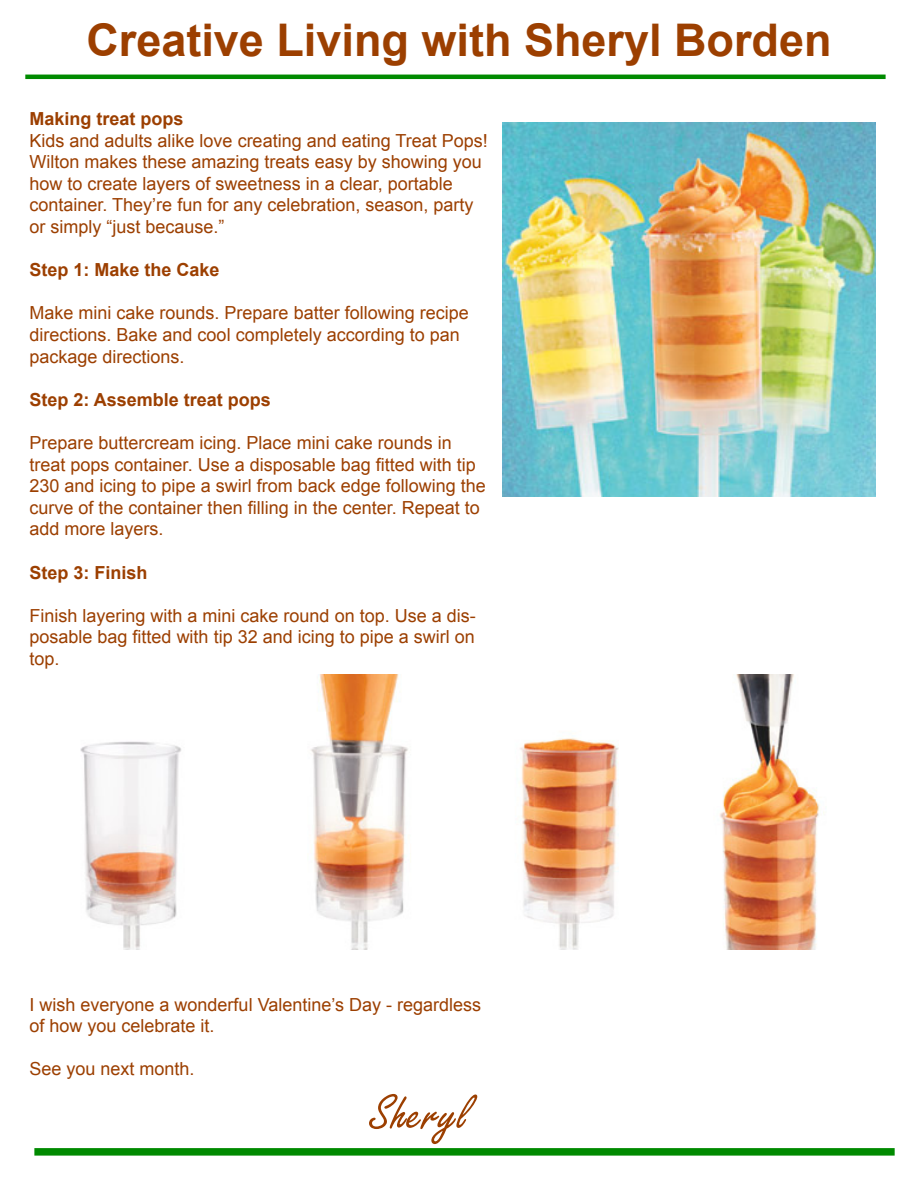
<style>
.page{position:relative;width:918px;height:1188px;background:#fff}
.page>*{position:absolute;margin:0;border:0;box-sizing:border-box;transform-origin:0 0}
.t1{font:54px "Freestyle Script";color:#9c3f00}
.t2{font:700 45px "Arial";color:#9c3f00}
.t3{font:18px/21.6px "Arial";color:#9c3f00}
.t4{font:700 18px "Arial";color:#9c3f00}
</style>
<div class="page">
<hr style="left:25px;top:75px;width:861px;height:4px;background:#008a00">
<div style="left:34px;top:1148px;width:861px;height:8px;background:#008a00"></div>
<img style="left:502px;top:122px;width:374px;height:374px">
<img style="left:80px;top:674px;width:744px;height:276px">
<p class="t2" style="left:86px;top:10px;width:747px">Creative Living with Sheryl Borden</p>
<p class="t4" style="left:30px;top:107px;width:156px">Making treat pops</p>
<p class="t3" style="left:30px;top:130px;width:460px">Kids and adults alike love creating and eating Treat Pops!<br>Wilton makes these amazing treats easy by showing you how to create layers of sweetness in a clear, portable container. They’re fun for any celebration, season, party or simply “just because.”</p>
<p class="t4" style="left:30px;top:258px;width:192px">Step 1: Make the Cake</p>
<p class="t3" style="left:30px;top:303px;width:441px">Make mini cake rounds. Prepare batter following recipe directions. Bake and cool completely according to pan package directions.</p>
<p class="t4" style="left:30px;top:388px;width:243px">Step 2: Assemble treat pops</p>
<p class="t3" style="left:30px;top:432px;width:458px">Prepare buttercream icing. Place mini cake rounds in treat pops container. Use a disposable bag fitted with tip 230 and icing to pipe a swirl from back edge following the curve of the container then filling in the center. Repeat to add more layers.</p>
<p class="t4" style="left:30px;top:560px;width:120px">Step 3: Finish</p>
<p class="t3" style="left:30px;top:605px;width:448px;text-align:justify">Finish layering with a mini cake round on top. Use a dis&shy;posable bag fitted with tip 32 and icing to pipe a swirl on top.</p>
<p class="t3" style="left:30px;top:994px;width:453px">I wish everyone a wonderful Valentine’s Day - regardless of how you celebrate it.</p>
<p class="t3" style="left:30px;top:1059px;width:167px">See you next month.</p>
<p class="t1" style="left:370px;top:1084px;width:101px">Sheryl</p>
</div>
